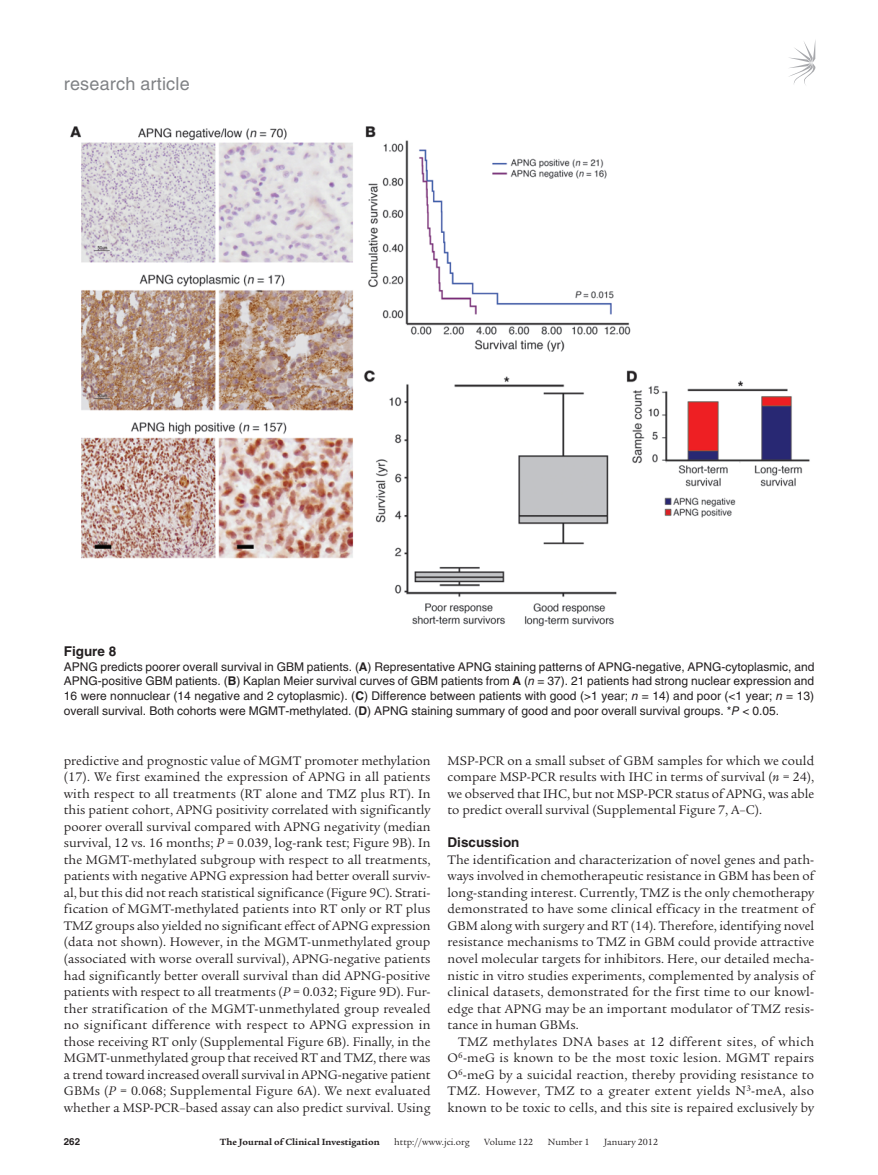
<style>
.page{position:relative;width:878px;height:1175px;background:#fff}
.page>*{position:absolute;margin:0;border:0;box-sizing:border-box;transform-origin:0 0}
.t1{font:18px "Helvetica LT Std";letter-spacing:.01em;color:#808285}
.t2{font:13.5px/16.5px "Legacy Serif Std";letter-spacing:.005em;color:#231f20;text-align:justify}
.t3{font:700 13.5px "Helvetica LT Std";color:#231f20}
.t4{font:12px/14.7px "Helvetica LT Std";color:#231f20;text-align:justify}
.t5{font:9.75px "Legacy Serif Std";color:#231f20}
.t6{font:700 9.75px "Legacy Serif Std";color:#231f20}
.t7{font:700 9.75px "Helvetica LT Std";color:#231f20}
.s1{font-weight:700}
.s2{font-style:italic}
</style>
<div class="page">
<svg style="left:789px;top:42px;width:26px;height:43px"></svg>
<img style="left:70px;top:126px;width:740px;height:501px">
<h1 class="t1" style="left:64px;top:73px;width:127px">research article</h1>
<p class="t3" style="left:64px;top:643px;width:54px">Figure 8</p>
<p class="t4" style="left:64px;top:659px;width:752px">APNG predicts poorer overall survival in GBM patients. (<span class="s1">A</span>) Representative APNG staining patterns of APNG-negative, APNG-cytoplasmic, and APNG-positive GBM patients. (<span class="s1">B</span>) Kaplan Meier survival curves of GBM patients from <span class="s1">A</span> (<span class="s2">n</span> = 37). 21 patients had strong nuclear expression and 16 were nonnuclear (14 negative and 2 cytoplasmic). (<span class="s1">C</span>) Difference between patients with good (&gt;1 year; <span class="s2">n</span> = 14) and poor (&lt;1 year; <span class="s2">n</span> = 13) overall survival. Both cohorts were MGMT-methylated. (<span class="s1">D</span>) APNG staining summary of good and poor overall survival groups. *<span class="s2">P</span> &lt; 0.05.</p>
<p class="t2" style="left:64px;top:752px;width:368px">predictive and prognostic value of MGMT promoter methylation (17). We first examined the expression of APNG in all patients with respect to all treatments (RT alone and TMZ plus RT). In this patient cohort, APNG positivity correlated with significantly poorer overall survival compared with APNG negativity (median survival, 12 vs. 16 months; <span class="s2">P</span> = 0.039, log-rank test; Figure 9B). In the MGMT-methylated subgroup with respect to all treatments, patients with negative APNG expression had better overall surviv&shy;al, but this did not reach statistical significance (Figure 9C). Strati&shy;fication of MGMT-methylated patients into RT only or RT plus TMZ groups also yielded no significant effect of APNG expression (data not shown). However, in the MGMT-unmethylated group (associated with worse overall survival), APNG-negative patients had significantly better overall survival than did APNG-positive patients with respect to all treatments (<span class="s2">P</span> = 0.032; Figure 9D). Fur&shy;ther stratification of the MGMT-unmethylated group revealed no significant difference with respect to APNG expression in those receiving RT only (Supplemental Figure 6B). Finally, in the MGMT-unmethylated group that received RT and TMZ, there was a trend toward increased overall survival in APNG-negative patient GBMs (<span class="s2">P</span> = 0.068; Supplemental Figure 6A). We next evaluated whether a MSP-PCR–based assay can also predict survival. Using</p>
<p class="t2" style="left:447px;top:752px;width:368px">MSP-PCR on a small subset of GBM samples for which we could compare MSP-PCR results with IHC in terms of survival (<span class="s2">n</span> = 24), we observed that IHC, but not MSP-PCR status of APNG, was able to predict overall survival (Supplemental Figure 7, A–C).</p>
<p class="t3" style="left:447px;top:834px;width:74px">Discussion</p>
<p class="t2" style="left:447px;top:851px;width:368px">The identification and characterization of novel genes and path&shy;ways involved in chemotherapeutic resistance in GBM has been of long-standing interest. Currently, TMZ is the only chemotherapy demonstrated to have some clinical efficacy in the treatment of GBM along with surgery and RT (14). Therefore, identifying novel resistance mechanisms to TMZ in GBM could provide attractive novel molecular targets for inhibitors. Here, our detailed mecha&shy;nistic in vitro studies experiments, complemented by analysis of clinical datasets, demonstrated for the first time to our knowl&shy;edge that APNG may be an important modulator of TMZ resis&shy;tance in human GBMs.</p>
<p class="t2" style="left:447px;top:1033px;width:368px;text-indent:11px">TMZ methylates DNA bases at 12 different sites, of which O<sup>6</sup>-meG is known to be the most toxic lesion. MGMT repairs O<sup>6</sup>-meG by a suicidal reaction, thereby providing resistance to TMZ. However, TMZ to a greater extent yields N<sup>3</sup>-meA, also known to be toxic to cells, and this site is repaired exclusively by</p>
<p class="t7" style="left:64px;top:1135px;width:18px">262</p>
<p class="t6" style="left:220px;top:1135px;width:161px">The Journal of Clinical Investigation</p>
<p class="t5" style="left:394px;top:1136px;width:77px">http://www.jci.org</p>
<p class="t5" style="left:484px;top:1136px;width:50px">Volume 122</p>
<p class="t5" style="left:548px;top:1136px;width:43px">Number 1</p>
<p class="t5" style="left:604px;top:1136px;width:55px">January 2012</p>
</div>
